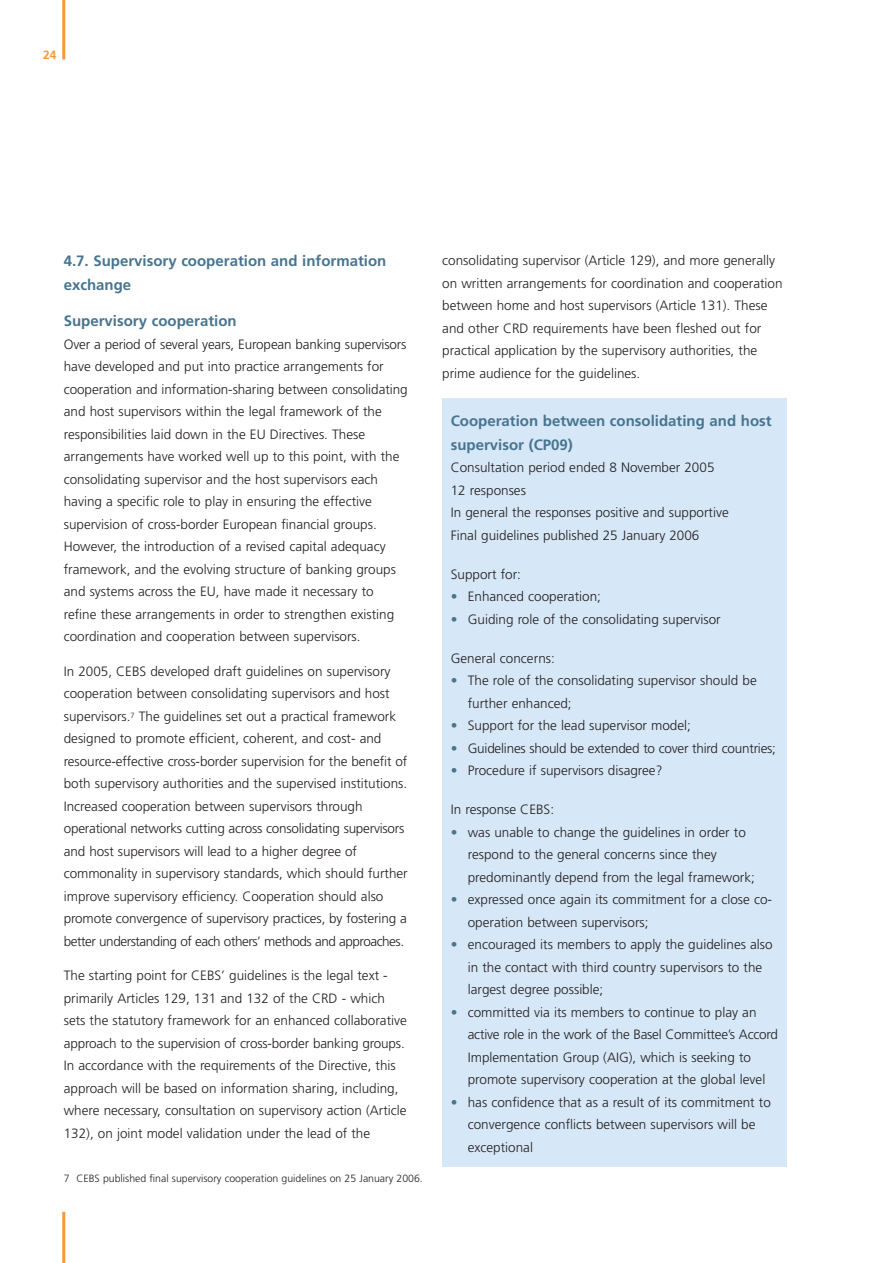
<style>
.page{position:relative;width:893px;height:1263px;background:#fff}
.page>*{position:absolute;margin:0;border:0;box-sizing:border-box;transform-origin:0 0}
.t1{font:700 15px/24px "Frutiger";color:#48748f}
.t2{font:300 13.5px/22.5px "Frutiger";color:#231f20}
.t3{font:700 12px "Frutiger";color:#f89838}
.t4{font:300 10.5px "Frutiger";color:#231f20}
.s1{color:#48748f}
</style>
<div class="page">
<div style="left:442px;top:398px;width:345px;height:768px;background:#d6e7f7"></div>
<hr style="left:62px;top:0;width:3px;height:60px;background:#f89838">
<hr style="left:62px;top:1212px;width:3px;height:51px;background:#f89838">
<p class="t3" style="left:43px;top:50px;width:15px">24</p>
<p class="t1" style="left:64px;top:250px;width:324px">4.7. Supervisory cooperation and information exchange</p>
<p class="t1" style="left:64px;top:310px;width:174px">Supervisory cooperation</p>
<p class="t2" style="left:64px;top:334px;width:345px">Over a period of several years, European banking supervisors have developed and put into practice arrangements for cooperation and information-sharing between consolidating and host supervisors within the legal framework of the responsibilities laid down in the EU Directives. These arrangements have worked well up to this point, with the consolidating supervisor and the host supervisors each having a specific role to play in ensuring the effective supervision of cross-border European financial groups.<br>However, the introduction of a revised capital adequacy framework, and the evolving structure of banking groups and systems across the EU, have made it necessary to refine these arrangements in order to strengthen existing coordination and cooperation between supervisors.</p>
<p class="t2" style="left:64px;top:661px;width:345px">In 2005, CEBS developed draft guidelines on supervisory cooperation between consolidating supervisors and host supervisors.<sup>7</sup> The guidelines set out a practical framework designed to promote efficient, coherent, and cost- and resource-effective cross-border supervision for the benefit of both supervisory authorities and the supervised institutions.<br>Increased cooperation between supervisors through operational networks cutting across consolidating supervisors and host supervisors will lead to a higher degree of commonality in supervisory standards, which should further improve supervisory efficiency. Cooperation should also promote convergence of supervisory practices, by fostering a better understanding of each others’ methods and approaches.</p>
<p class="t2" style="left:64px;top:965px;width:345px">The starting point for CEBS’ guidelines is the legal text - primarily Articles 129, 131 and 132 of the CRD - which sets the statutory framework for an enhanced collaborative approach to the supervision of cross-border banking groups.<br>In accordance with the requirements of the Directive, this approach will be based on information sharing, including, where necessary, consultation on supervisory action (Article 132), on joint model validation under the lead of the</p>
<p class="t4" style="left:64px;top:1175px;width:360px">7 CEBS published final supervisory cooperation guidelines on 25 January 2006.</p>
<p class="t2" style="left:442px;top:250px;width:342px">consolidating supervisor (Article 129), and more generally on written arrangements for coordination and cooperation between home and host supervisors (Article 131). These and other CRD requirements have been fleshed out for practical application by the supervisory authorities, the prime audience for the guidelines.</p>
<p class="t1" style="left:451px;top:410px;width:322px">Cooperation between consolidating and host supervisor (CP09)</p>
<p class="t2" style="left:451px;top:457px;width:280px">Consultation period ended 8 November 2005<br>12 responses<br>In general the responses positive and supportive Final guidelines published 25 January 2006</p>
<p class="t2" style="left:451px;top:564px;width:72px">Support for:</p>
<p class="t2" style="left:451px;top:586px;width:152px"><span class="s1">•</span> Enhanced cooperation;</p>
<p class="t2" style="left:451px;top:609px;width:271px"><span class="s1">•</span> Guiding role of the consolidating supervisor</p>
<p class="t2" style="left:451px;top:648px;width:106px">General concerns:</p>
<p class="t2" style="left:468px;top:670px;width:290px;text-indent:-17px"><span class="s1">•</span> The role of the consolidating supervisor should be further enhanced;</p>
<p class="t2" style="left:451px;top:715px;width:242px"><span class="s1">•</span> Support for the lead supervisor model;</p>
<p class="t2" style="left:451px;top:738px;width:327px"><span class="s1">•</span> Guidelines should be extended to cover third countries;</p>
<p class="t2" style="left:451px;top:760px;width:213px"><span class="s1">•</span> Procedure if supervisors disagree?</p>
<p class="t2" style="left:451px;top:799px;width:105px">In response CEBS:</p>
<p class="t2" style="left:468px;top:822px;width:289px;text-indent:-17px"><span class="s1">•</span> was unable to change the guidelines in order to respond to the general concerns since they predominantly depend from the legal framework;</p>
<p class="t2" style="left:468px;top:889px;width:306px;text-indent:-17px"><span class="s1">•</span> expressed once again its commitment for a close co&shy;operation between supervisors;</p>
<p class="t2" style="left:468px;top:934px;width:306px;text-indent:-17px"><span class="s1">•</span> encouraged its members to apply the guidelines also in the contact with third country supervisors to the largest degree possible;</p>
<p class="t2" style="left:468px;top:1002px;width:312px;text-indent:-17px"><span class="s1">•</span> committed via its members to continue to play an active role in the work of the Basel Committee’s Accord Implementation Group (AIG), which is seeking to promote supervisory cooperation at the global level</p>
<p class="t2" style="left:468px;top:1092px;width:305px;text-indent:-17px"><span class="s1">•</span> has confidence that as a result of its commitment to convergence conflicts between supervisors will be exceptional</p>
</div>
